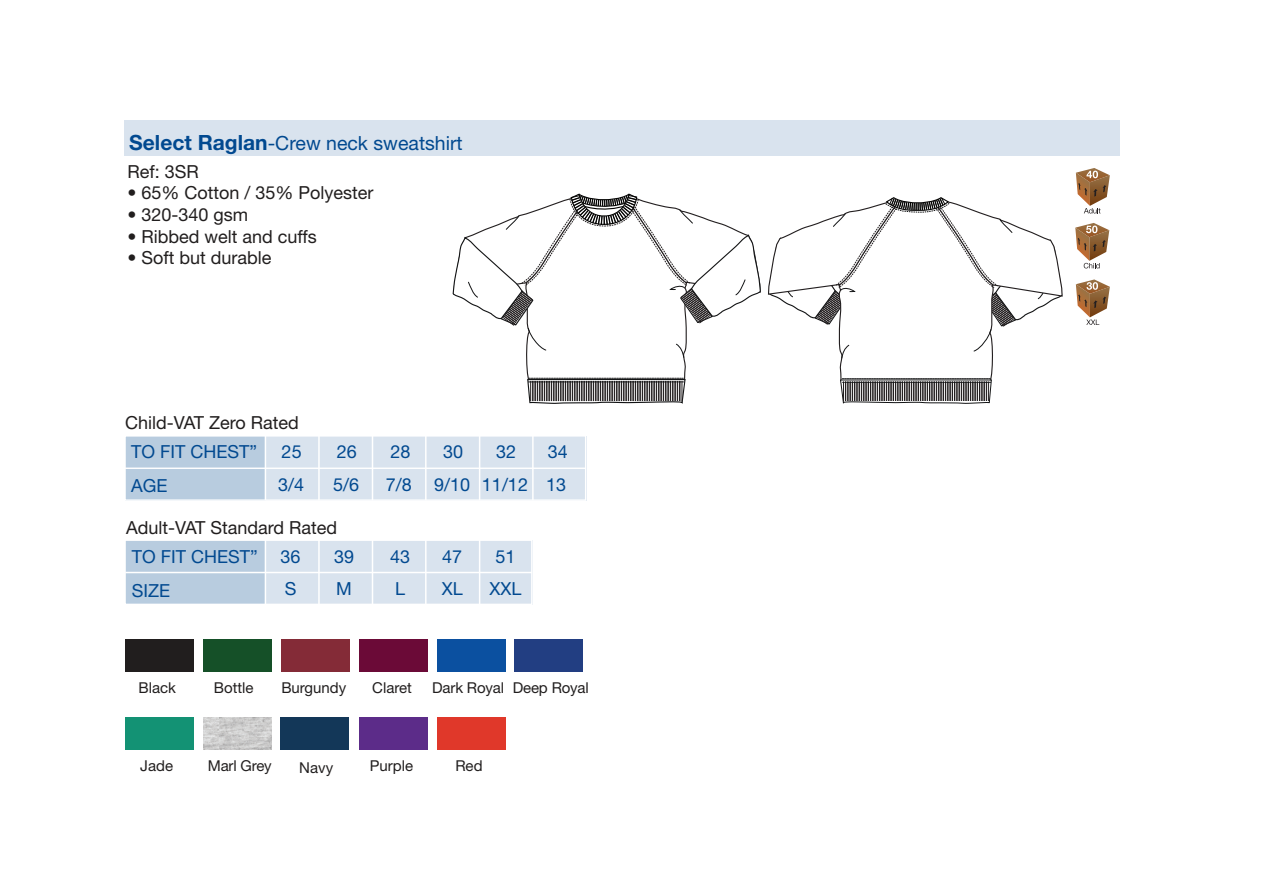
<style>
.page{position:relative;width:1263px;height:893px;background:#fff}
.page>*{position:absolute;margin:0;border:0;box-sizing:border-box;transform-origin:0 0}
.t1{font:19.5px "Helvetica Neue LT Std";color:#014990}
.t2{font:18px "Helvetica Neue LT Std";color:#211e1e}
.t3{font:18px/32.1px "Helvetica Neue LT Std";color:#014990}
.t4{font:15px "Helvetica Neue LT Std";color:#211e1e}
.s1{font-weight:700;font-size:21px}
</style>
<div class="page">
<div style="left:125px;top:717px;width:68px;height:32px;background:#139274"></div>
<svg style="left:1076px;top:279px;width:34px;height:46px"></svg>
<div style="left:281px;top:717px;width:68px;height:32px;background:#133758"></div>
<div style="left:360px;top:717px;width:68px;height:32px;background:#5c2c89"></div>
<div style="left:124px;top:120px;width:996px;height:36px;background:#d9e3ee"></div>
<div style="left:126px;top:639px;width:68px;height:32px;background:#211e1e"></div>
<div style="left:204px;top:639px;width:68px;height:32px;background:#155028"></div>
<div style="left:281px;top:639px;width:68px;height:32px;background:#842b37"></div>
<div style="left:359px;top:639px;width:68px;height:32px;background:#6b0a37"></div>
<svg style="left:203px;top:717px;width:68px;height:32px;background:#cccbcb"></svg>
<svg style="left:1076px;top:168px;width:34px;height:45px"></svg>
<svg style="left:1075px;top:223px;width:34px;height:45px"></svg>
<svg style="left:127px;top:542px;width:308px;height:60px;background:#cad8e7"></svg>
<hr style="left:125px;top:572px;width:407px;height:1px;background:#fff">
<hr style="left:265px;top:540px;width:1px;height:65px;background:#fff">
<hr style="left:318px;top:540px;width:2px;height:65px;background:#fff">
<hr style="left:372px;top:540px;width:1px;height:65px;background:#fff">
<hr style="left:425px;top:540px;width:2px;height:65px;background:#fff">
<div style="left:124px;top:539px;width:409px;height:66px;border:2px solid #fff"></div>
<svg style="left:435px;top:403px;width:248px;height:347px"></svg>
<svg style="left:452px;top:193px;width:309px;height:210px"></svg>
<svg style="left:768px;top:197px;width:295px;height:206px"></svg>
<div style="left:125px;top:436px;width:461px;height:65px;background:#d9e3ee"></div>
<div style="left:125px;top:436px;width:140px;height:65px;background:#b8ccdf"></div>
<hr style="left:125px;top:468px;width:461px;height:1px;background:#fff">
<div style="left:124px;top:435px;width:462px;height:66px;border:1px solid #fff"></div>
<hr style="left:265px;top:435px;width:1px;height:65px;background:#fff">
<hr style="left:318px;top:435px;width:2px;height:65px;background:#fff">
<hr style="left:372px;top:435px;width:1px;height:65px;background:#fff">
<hr style="left:425px;top:435px;width:2px;height:65px;background:#fff">
<hr style="left:479px;top:435px;width:1px;height:65px;background:#fff">
<hr style="left:532px;top:435px;width:2px;height:65px;background:#fff">
<p class="t1" style="left:129px;top:131px;width:335px"><span class="s1">Select Raglan</span>-Crew neck sweatshirt</p>
<p class="t2" style="left:128px;top:161px;width:73px">Ref: 3SR</p>
<p class="t2" style="left:128px;top:182px;width:248px">• 65% Cotton / 35% Polyester</p>
<p class="t2" style="left:128px;top:204px;width:122px">• 320-340 gsm</p>
<p class="t2" style="left:128px;top:225px;width:191px">• Ribbed welt and cuffs</p>
<p class="t2" style="left:128px;top:247px;width:146px">• Soft but durable</p>
<p class="t2" style="left:125px;top:412px;width:175px">Child-VAT Zero Rated</p>
<p class="t3" style="left:131px;top:435px;width:127px;line-height:33.9px">TO FIT CHEST”<br>AGE</p>
<p class="t3" style="left:282px;top:436px;width:22px">25</p>
<p class="t3" style="left:337px;top:436px;width:22px">26</p>
<p class="t3" style="left:390px;top:436px;width:22px">28</p>
<p class="t3" style="left:443px;top:436px;width:22px">30</p>
<p class="t3" style="left:496px;top:436px;width:22px">32</p>
<p class="t3" style="left:278px;top:468px;width:28px">3/4</p>
<p class="t3" style="left:333px;top:468px;width:28px">5/6</p>
<p class="t3" style="left:386px;top:468px;width:144px">7/8 9/10 11/12</p>
<p class="t2" style="left:126px;top:516px;width:213px">Adult-VAT Standard Rated</p>
<p class="t3" style="left:280px;top:540px;width:22px">36<br>S</p>
<p class="t3" style="left:132px;top:540px;width:127px">TO FIT CHEST”</p>
<p class="t3" style="left:334px;top:540px;width:22px">39</p>
<p class="t3" style="left:390px;top:540px;width:22px">43</p>
<p class="t3" style="left:442px;top:540px;width:22px">47</p>
<p class="t3" style="left:495px;top:540px;width:22px">51</p>
<p class="t3" style="left:132px;top:574px;width:40px">SIZE</p>
<p class="t3" style="left:336px;top:572px;width:17px">M</p>
<p class="t3" style="left:395px;top:572px;width:12px">L</p>
<p class="t3" style="left:442px;top:572px;width:23px">XL</p>
<p class="t3" style="left:489px;top:572px;width:34px">XXL</p>
<p class="t3" style="left:548px;top:436px;width:22px">34</p>
<p class="t3" style="left:546px;top:468px;width:22px">13</p>
<p class="t4" style="left:138px;top:679px;width:39px">Black</p>
<p class="t4" style="left:214px;top:679px;width:41px">Bottle</p>
<p class="t4" style="left:281px;top:679px;width:66px">Burgundy</p>
<p class="t4" style="left:372px;top:679px;width:41px">Claret</p>
<p class="t4" style="left:513px;top:679px;width:78px">Deep Royal</p>
<p class="t4" style="left:432px;top:679px;width:73px">Dark Royal</p>
<p class="t4" style="left:140px;top:757px;width:34px">Jade</p>
<p class="t4" style="left:208px;top:757px;width:65px">Marl Grey</p>
<p class="t4" style="left:299px;top:759px;width:35px">Navy</p>
<p class="t4" style="left:370px;top:757px;width:45px">Purple</p>
<p class="t4" style="left:455px;top:757px;width:29px">Red</p>
</div>
